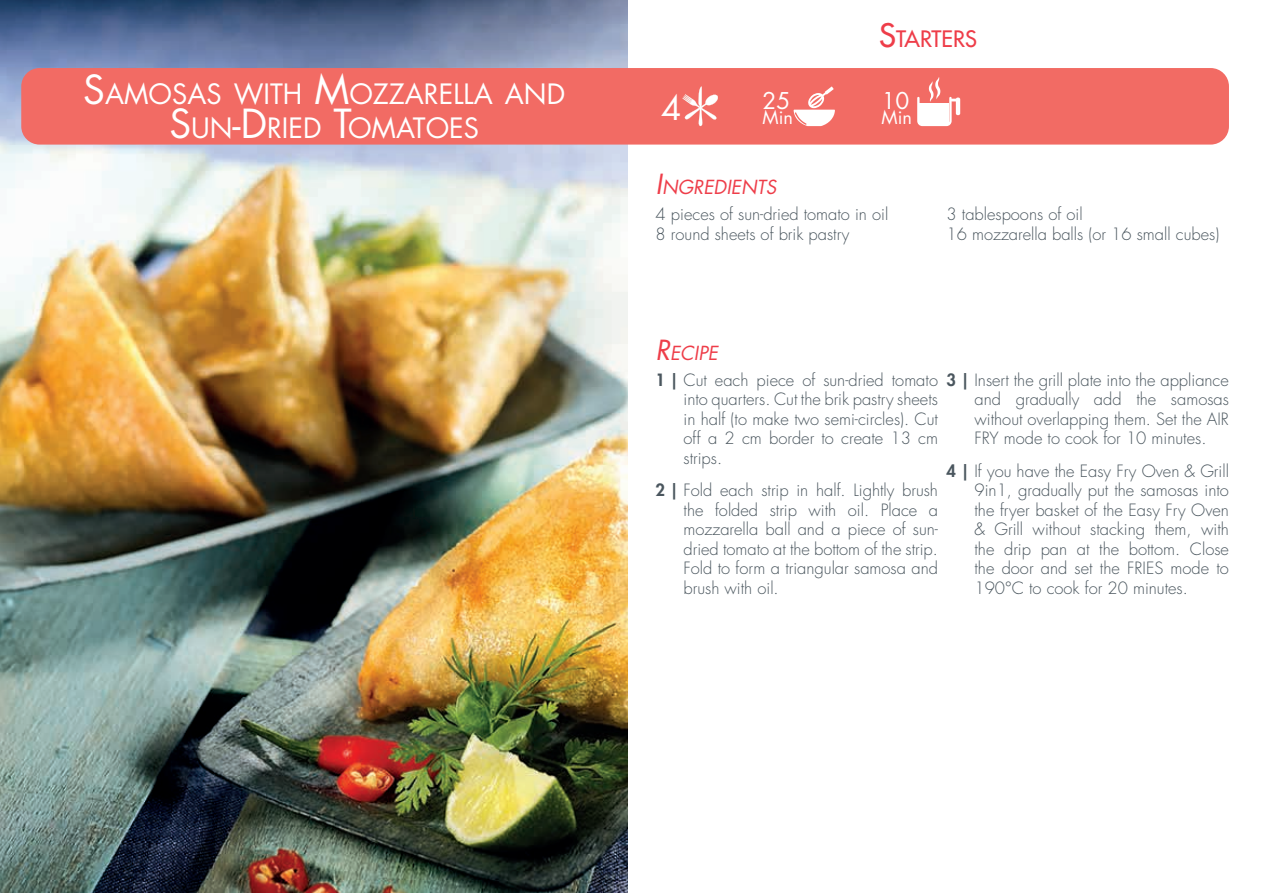
<style>
.page{position:relative;width:1263px;height:893px;background:#fff}
.page>*{position:absolute;margin:0;border:0;box-sizing:border-box;transform-origin:0 0}
.t1{font:33px "Futura Std";color:#fff}
.t2{font:27.3px/34.5px "Futura Std";color:#fff;text-align:center}
.t3{font:22.5px "Futura Std";color:#fff}
.t4{font:500 22.05px "Futura Std";color:#ee3d49}
.t5{font:italic 18.9px "Futura Std";color:#ee3d49}
.t6{font:18px "Futura Std";color:#fff}
.t7{font:300 16.5px/19.5px "Futura Std";color:#4a565e;text-align:justify}
.s1{font-size:39px}
.s2{font-size:31.5px}
.s3{font-size:27px}
.s4{font-weight:800}
</style>
<div class="page">
<img style="left:0;top:0;width:628px;height:893px">
<div style="left:21px;top:68px;width:1208px;height:77px;background:#f26b64;border-radius:18px"></div>
<svg style="left:794px;top:86px;width:41px;height:40px"></svg>
<hr style="left:956px;top:98px;width:4px;height:17px;background:#fff;border-radius:2px">
<svg style="left:917px;top:77px;width:39px;height:49px"></svg>
<svg style="left:682px;top:87px;width:36px;height:39px"></svg>
<h2 class="t2" style="left:83px;top:77px;width:483px"><span class="s1">S</span>AMOSAS WITH <span class="s1">M</span>OZZARELLA AND<br><span class="s1">S</span>UN<span class="s1">-D</span>RIED <span class="s1">T</span>OMATOES</h2>
<h3 class="t4" style="left:879px;top:25px;width:98px"><span class="s2">S</span>TARTERS</h3>
<h1 class="t1" style="left:661px;top:87px;width:22px">4</h1>
<h3 class="t3" style="left:762px;top:86px;width:29px">25</h3>
<p class="t6" style="left:762px;top:106px;width:32px">Min</p>
<h3 class="t3" style="left:882px;top:86px;width:29px">10</h3>
<p class="t6" style="left:881px;top:106px;width:32px">Min</p>
<p class="t5" style="left:656px;top:175px;width:122px"><span class="s3">I</span>NGREDIENTS</p>
<p class="t7" style="left:656px;top:205px;width:234px">4 pieces of sun-dried tomato in oil<br>8 round sheets of brik pastry</p>
<p class="t7" style="left:946px;top:205px;width:274px">3 tablespoons of oil<br>16 mozzarella balls (or 16 small cubes)</p>
<p class="t5" style="left:656px;top:341px;width:64px"><span class="s3">R</span>ECIPE</p>
<p class="t7" style="left:683px;top:370px;width:256px;text-indent:-28px"><span class="s4">1 |</span> Cut each piece of sun-dried tomato into quarters. Cut the brik pastry sheets in half (to make two semi-circles). Cut off a 2 cm border to create 13 cm strips.</p>
<p class="t7" style="left:683px;top:481px;width:256px;text-indent:-28px"><span class="s4">2 |</span> Fold each strip in half. Lightly brush the folded strip with oil. Place a mozzarella ball and a piece of sun&shy;dried tomato at the bottom of the strip.<br>Fold to form a triangular samosa and brush with oil.</p>
<p class="t7" style="left:974px;top:370px;width:256px;text-indent:-28px"><span class="s4">3 |</span> Insert the grill plate into the appliance and gradually add the samosas without overlapping them. Set the AIR FRY mode to cook for 10 minutes.</p>
<p class="t7" style="left:974px;top:461px;width:256px;text-indent:-28px"><span class="s4">4 |</span> If you have the Easy Fry Oven &amp; Grill 9in1, gradually put the samosas into the fryer basket of the Easy Fry Oven &amp; Grill without stacking them, with the drip pan at the bottom. Close the door and set the FRIES mode to 190°C to cook for 20 minutes.</p>
</div>
